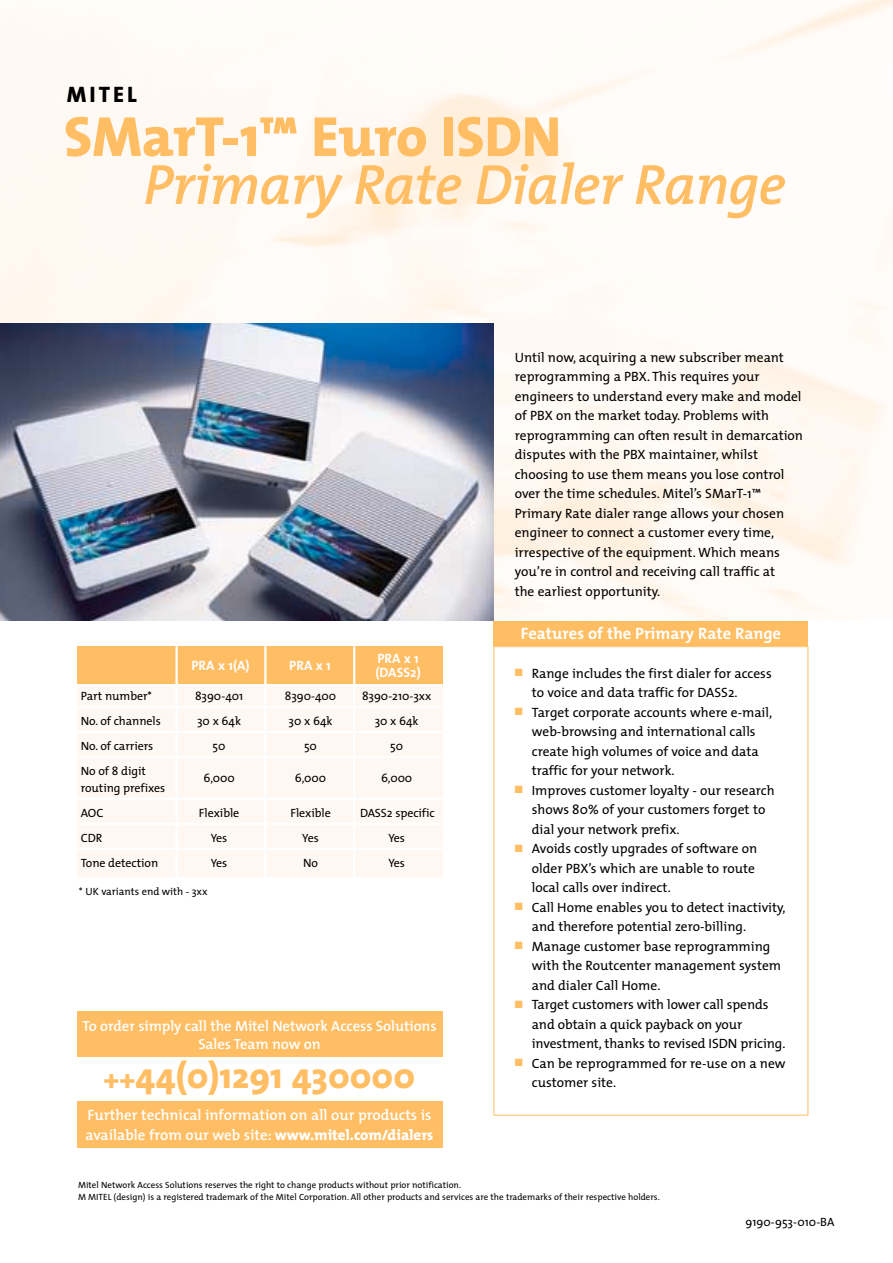
<style>
.page{position:relative;width:893px;height:1263px;background:#fff}
.page>*{position:absolute;margin:0;border:0;box-sizing:border-box;transform-origin:0 0}
.t1{font:italic 600 57px "The Mix";letter-spacing:-.01em;color:#ffbe63}
.t2{font:800 57px "The Mix";letter-spacing:-.005em;color:#ffbe63}
.t3{font:800 36px "The Mix";color:#ffbe63}
.t4{font:22.5px "The Mix Extra Bold Caps";letter-spacing:.135em;color:#000}
.t5{font:700 16.5px "The Mix";color:#fff}
.t6{font:600 15px/19.5px "The Mix";color:#fff}
.t7{font:600 14.7px/18px "The Mix";letter-spacing:-.005em;color:#fff;text-align:center}
.t8{font:13.5px/19.5px "The Mix";color:#000}
.t9{font:700 13.5px/13.5px "The Mix";color:#fff}
.t10{font:12px/16.5px "The Mix";letter-spacing:-.005em;color:#000}
.t11{font:10.5px "The Mix";color:#000}
.t12{font:9px/12px "The Mix";color:#000}
.s1{font-size:27px}
.s2{font-weight:800}
.s3{color:#ffbe63}
</style>
<div class="page">
<img style="left:0;top:0;width:892px;height:620px">
<img style="left:0;top:323px;width:493px;height:298px">
<div style="left:493px;top:621px;width:315px;height:25px;background:#ffbe63"></div>
<div style="left:493px;top:646px;width:315px;height:470px;border:1px solid #ffbe63"></div>
<div style="left:77px;top:660px;width:365px;height:217px;background:#fff8f2"></div>
<div style="left:77px;top:646px;width:365px;height:39px;background:#ffbe63"></div>
<hr style="left:77px;top:706px;width:365px;height:2px;background:#fff">
<hr style="left:77px;top:731px;width:365px;height:2px;background:#fff">
<hr style="left:77px;top:756px;width:365px;height:2px;background:#fff">
<hr style="left:77px;top:798px;width:365px;height:2px;background:#fff">
<hr style="left:77px;top:823px;width:365px;height:2px;background:#fff">
<hr style="left:77px;top:848px;width:365px;height:2px;background:#fff">
<hr style="left:175px;top:646px;width:3px;height:231px;background:#fff">
<hr style="left:353px;top:646px;width:2px;height:231px;background:#fff">
<hr style="left:264px;top:646px;width:2px;height:231px;background:#fff">
<hr style="left:77px;top:684px;width:365px;height:2px;background:#fff">
<div style="left:77px;top:1012px;width:365px;height:136px;background:#ffbe63"></div>
<div style="left:77px;top:1057px;width:365px;height:44px;background:#fff"></div>
<h3 class="t4" style="left:67px;top:81px;width:72px">MITEL</h3>
<h1 class="t2" style="left:64px;top:117px;width:499px">SMarT-1™ Euro ISDN</h1>
<h1 class="t1" style="left:143px;top:165px;width:644px">Primary Rate Dialer Range</h1>
<p class="t9" style="left:191px;top:662px;width:60px">PRA x 1(A)</p>
<p class="t9" style="left:289px;top:662px;width:43px">PRA x 1</p>
<p class="t9" style="left:375px;top:655px;width:47px">PRA x 1 (DASS2)</p>
<p class="t10" style="left:81px;top:690px;width:73px">Part number*</p>
<p class="t10" style="left:195px;top:690px;width:50px">8390-401</p>
<p class="t10" style="left:285px;top:690px;width:53px">8390-400</p>
<p class="t10" style="left:362px;top:690px;width:71px">8390-210-3xx</p>
<p class="t10" style="left:81px;top:715px;width:81px">No. of channels</p>
<p class="t10" style="left:197px;top:715px;width:45px">30 x 64k</p>
<p class="t10" style="left:288px;top:715px;width:45px">30 x 64k</p>
<p class="t10" style="left:375px;top:715px;width:45px">30 x 64k</p>
<p class="t10" style="left:81px;top:740px;width:74px">No. of carriers</p>
<p class="t10" style="left:213px;top:740px;width:14px">50</p>
<p class="t10" style="left:304px;top:740px;width:14px">50</p>
<p class="t10" style="left:390px;top:740px;width:14px">50</p>
<p class="t10" style="left:81px;top:765px;width:86px">No of 8 digit routing prefixes</p>
<p class="t10" style="left:203px;top:772px;width:33px">6,000</p>
<p class="t10" style="left:295px;top:772px;width:33px">6,000</p>
<p class="t10" style="left:381px;top:772px;width:33px">6,000</p>
<p class="t10" style="left:81px;top:807px;width:24px">AOC</p>
<p class="t10" style="left:199px;top:807px;width:42px">Flexible</p>
<p class="t10" style="left:290px;top:807px;width:42px">Flexible</p>
<p class="t10" style="left:360px;top:807px;width:76px">DASS2 specific</p>
<p class="t10" style="left:81px;top:832px;width:23px">CDR</p>
<p class="t10" style="left:211px;top:832px;width:18px">Yes</p>
<p class="t10" style="left:302px;top:832px;width:18px">Yes</p>
<p class="t10" style="left:388px;top:832px;width:18px">Yes</p>
<p class="t10" style="left:81px;top:857px;width:79px">Tone detection</p>
<p class="t10" style="left:211px;top:857px;width:18px">Yes</p>
<p class="t10" style="left:303px;top:857px;width:16px">No</p>
<p class="t10" style="left:388px;top:857px;width:18px">Yes</p>
<p class="t11" style="left:79px;top:888px;width:130px">* UK variants end with - 3xx</p>
<p class="t7" style="left:82px;top:1021px;width:355px">To order simply call the Mitel Network Access Solutions<br>Sales Team now on</p>
<h2 class="t3" style="left:104px;top:1064px;width:313px"><span class="s1">++</span>44(0)1291 430000</h2>
<p class="t6" style="left:86px;top:1109px;width:349px">Further technical information on all our products is available from our web site: <span class="s2">www.mitel.com/dialers</span></p>
<p class="t8" style="left:514px;top:350px;width:290px">Until now, acquiring a new subscriber meant reprogramming a PBX. This requires your engineers to understand every make and model of PBX on the market today. Problems with reprogramming can often result in demarcation disputes with the PBX maintainer, whilst choosing to use them means you lose control over the time schedules. Mitel’s SMarT-1™ Primary Rate dialer range allows your chosen engineer to connect a customer every time, irrespective of the equipment. Which means you’re in control and receiving call traffic at<br>the earliest opportunity.</p>
<p class="t5" style="left:521px;top:628px;width:262px">Features of the Primary Rate Range</p>
<p class="t8" style="left:531px;top:666px;width:241px;text-indent:-17px"><span class="s3">■</span> Range includes the first dialer for access to voice and data traffic for DASS2.</p>
<p class="t8" style="left:531px;top:705px;width:242px;text-indent:-17px"><span class="s3">■</span> Target corporate accounts where e-mail, web-browsing and international calls create high volumes of voice and data traffic for your network.</p>
<p class="t8" style="left:531px;top:783px;width:244px;text-indent:-17px"><span class="s3">■</span> Improves customer loyalty - our research shows 80% of your customers forget to dial your network prefix.</p>
<p class="t8" style="left:531px;top:842px;width:227px;text-indent:-17px"><span class="s3">■</span> Avoids costly upgrades of software on older PBX’s which are unable to route local calls over indirect.</p>
<p class="t8" style="left:531px;top:900px;width:255px;text-indent:-17px"><span class="s3">■</span> Call Home enables you to detect inactivity, and therefore potential zero-billing.</p>
<p class="t8" style="left:531px;top:939px;width:251px;text-indent:-17px"><span class="s3">■</span> Manage customer base reprogramming with the Routcenter management system and dialer Call Home.</p>
<p class="t8" style="left:531px;top:998px;width:255px;text-indent:-17px"><span class="s3">■</span> Target customers with lower call spends and obtain a quick payback on your investment, thanks to revised ISDN pricing.</p>
<p class="t8" style="left:531px;top:1056px;width:255px;text-indent:-17px"><span class="s3">■</span> Can be reprogrammed for re-use on a new customer site.</p>
<p class="t12" style="left:78px;top:1180px;width:583px">Mitel Network Access Solutions reserves the right to change products without prior notification.<br>M MITEL (design) is a registered trademark of the Mitel Corporation. All other products and services are the trademarks of their respective holders.</p>
<p class="t10" style="left:745px;top:1216px;width:90px">9190-953-010-BA</p>
</div>
